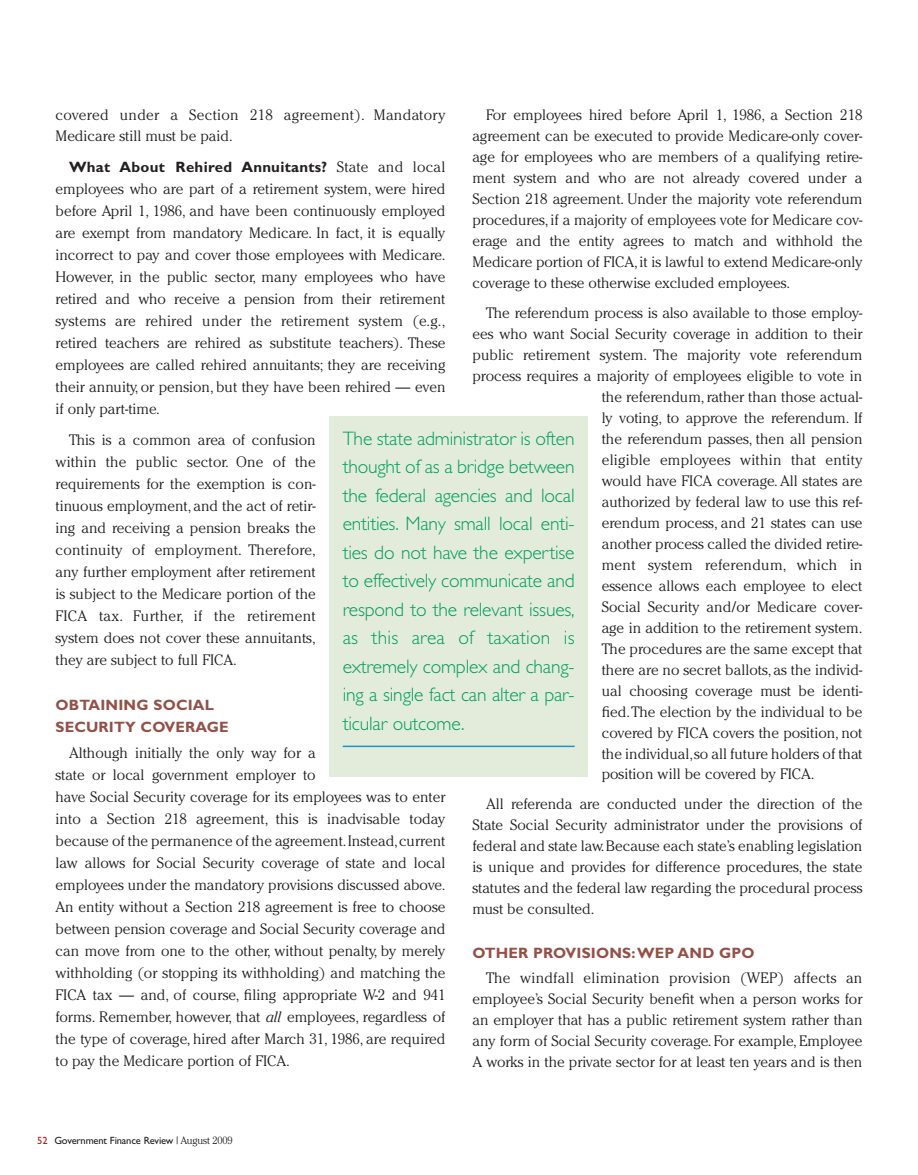
<style>
.page{position:relative;width:918px;height:1175px;background:#fff}
.page>*{position:absolute;margin:0;border:0;box-sizing:border-box;transform-origin:0 0}
.t1{font:300 19.5px/28.5px "Gill Sans";letter-spacing:-.01em;color:#009c5e;text-align:justify}
.t2{font:300 15px/22px "Cheltenham";color:#231f20;text-align:justify}
.t3{font:300 15px/21px "Cheltenham";letter-spacing:.02em;color:#231f20}
.t4{font:700 15px/22px "Gill Sans";letter-spacing:.01em;color:#935148}
.t5{font:700 15px "Gill Sans";letter-spacing:.02em;color:#231f20}
.t6{font:10.5px "Gill Sans";letter-spacing:-.015em;color:#231f20}
.s1{font-family:"Cheltenham";font-weight:300}
.s2{font-style:italic}
.s3{color:#b41d15}
</style>
<div class="page">
<div style="left:329px;top:416px;width:259px;height:360px;background:#e3ebdb"></div>
<hr style="left:343px;top:745px;width:232px;height:2px;background:#1898c8">
<p class="t3" style="left:56px;top:106px;width:391px">covered under a Section 218 agreement). Mandatory<br>Medicare still must be paid.</p>
<p class="t5" style="left:69px;top:162px;width:378px">What About Rehired Annuitants? <span class="s1">State and local</span></p>
<p class="t2" style="left:56px;top:179px;width:392px">employees who are part of a retirement system, were hired before April 1, 1986, and have been continuously employed are exempt from mandatory Medicare. In fact, it is equally incorrect to pay and cover those employees with Medicare.<br>However, in the public sector, many employees who have retired and who receive a pension from their retirement systems are rehired under the retirement system (e.g., retired teachers are rehired as substitute teachers). These employees are called rehired annuitants; they are receiving their annuity, or pension, but they have been rehired — even if only part-time.</p>
<p class="t2" style="left:56px;top:430px;width:262px;text-indent:14px">This is a common area of confusion within the public sector. One of the requirements for the exemption is con&shy;tinuous employment, and the act of retir&shy;ing and receiving a pension breaks the continuity of employment. Therefore, any further employment after retirement is subject to the Medicare portion of the FICA tax. Further, if the retirement system does not cover these annuitants, they are subject to full FICA.</p>
<p class="t4" style="left:56px;top:695px;width:175px">OBTAINING SOCIAL<br>SECURITY COVERAGE</p>
<p class="t2" style="left:56px;top:743px;width:392px;text-align:left;text-indent:14px">Although initially the only way for a<br>state or local government employer to<br>have Social Security coverage for its employees was to enter into a Section 218 agreement, this is inadvisable today because of the permanence of the agreement.Instead,current law allows for Social Security coverage of state and local employees under the mandatory provisions discussed above.<br>An entity without a Section 218 agreement is free to choose between pension coverage and Social Security coverage and can move from one to the other, without penalty, by merely withholding (or stopping its withholding) and matching the FICA tax — and, of course, filing appropriate W-2 and 941 forms. Remember, however, that <span class="s2">all</span> employees, regardless of the type of coverage, hired after March 31, 1986, are required to pay the Medicare portion of FICA.</p>
<p class="t2" style="left:473px;top:106px;width:391px;line-height:21px;text-indent:14px">For employees hired before April 1, 1986, a Section 218 agreement can be executed to provide Medicare-only cover&shy;age for employees who are members of a qualifying retire&shy;ment system and who are not already covered under a Section 218 agreement. Under the majority vote referendum procedures, if a majority of employees vote for Medicare cov&shy;erage and the entity agrees to match and withhold the Medicare portion of FICA,it is lawful to extend Medicare-only coverage to these otherwise excluded employees.</p>
<p class="t2" style="left:486px;top:303px;width:378px">The referendum process is also available to those employ-</p>
<p class="t2" style="left:473px;top:324px;width:391px">ees who want Social Security coverage in addition to their</p>
<p class="t2" style="left:473px;top:345px;width:391px">public retirement system. The majority vote referendum</p>
<p class="t2" style="left:473px;top:366px;width:391px">process requires a majority of employees eligible to vote in</p>
<p class="t2" style="left:602px;top:387px;width:262px">the referendum, rather than those actual-</p>
<p class="t2" style="left:602px;top:408px;width:262px">ly voting, to approve the referendum. If</p>
<p class="t2" style="left:602px;top:429px;width:262px">the referendum passes, then all pension</p>
<p class="t3" style="left:602px;top:450px;width:262px">eligible employees within that entity</p>
<p class="t2" style="left:602px;top:471px;width:262px">would have FICA coverage. All states are</p>
<p class="t2" style="left:602px;top:492px;width:262px">authorized by federal law to use this ref-</p>
<p class="t2" style="left:602px;top:513px;width:262px">erendum process, and 21 states can use</p>
<p class="t2" style="left:602px;top:534px;width:262px">another process called the divided retire-</p>
<p class="t3" style="left:602px;top:555px;width:262px">ment system referendum, which in</p>
<p class="t2" style="left:602px;top:576px;width:262px">essence allows each employee to elect</p>
<p class="t2" style="left:602px;top:597px;width:262px">Social Security and/or Medicare cover-</p>
<p class="t2" style="left:602px;top:618px;width:262px">age in addition to the retirement system.</p>
<p class="t2" style="left:602px;top:639px;width:262px">The procedures are the same except that</p>
<p class="t2" style="left:602px;top:660px;width:262px">there are no secret ballots, as the individ-</p>
<p class="t2" style="left:602px;top:680px;width:262px">ual choosing coverage must be identi-</p>
<p class="t2" style="left:602px;top:701px;width:262px">fied.The election by the individual to be</p>
<p class="t2" style="left:602px;top:722px;width:262px">covered by FICA covers the position, not</p>
<p class="t2" style="left:602px;top:743px;width:262px">the individual,so all future holders of that</p>
<p class="t2" style="left:602px;top:764px;width:214px">position will be covered by FICA.</p>
<p class="t2" style="left:473px;top:795px;width:392px;line-height:21px;text-indent:14px">All referenda are conducted under the direction of the State Social Security administrator under the provisions of federal and state law.Because each state’s enabling legislation is unique and provides for difference procedures, the state statutes and the federal law regarding the procedural process must be consulted.</p>
<p class="t4" style="left:473px;top:943px;width:284px">OTHER PROVISIONS:WEP AND GPO</p>
<p class="t2" style="left:473px;top:969px;width:391px;line-height:21px;text-indent:14px">The windfall elimination provision (WEP) affects an employee’s Social Security benefit when a person works for an employer that has a public retirement system rather than any form of Social Security coverage. For example, Employee A works in the private sector for at least ten years and is then</p>
<p class="t1" style="left:343px;top:426px;width:234px">The state administrator is often thought of as a bridge between the federal agencies and local entities. Many small local enti&shy;ties do not have the expertise to effectively communicate and respond to the relevant issues, as this area of taxation is extremely complex and chang&shy;ing a single fact can alter a par&shy;ticular outcome.</p>
<p class="t6" style="left:37px;top:1136px;width:197px"><span class="s3">52</span> Government Finance Review <span class="s1">| August 2009</span></p>
</div>
